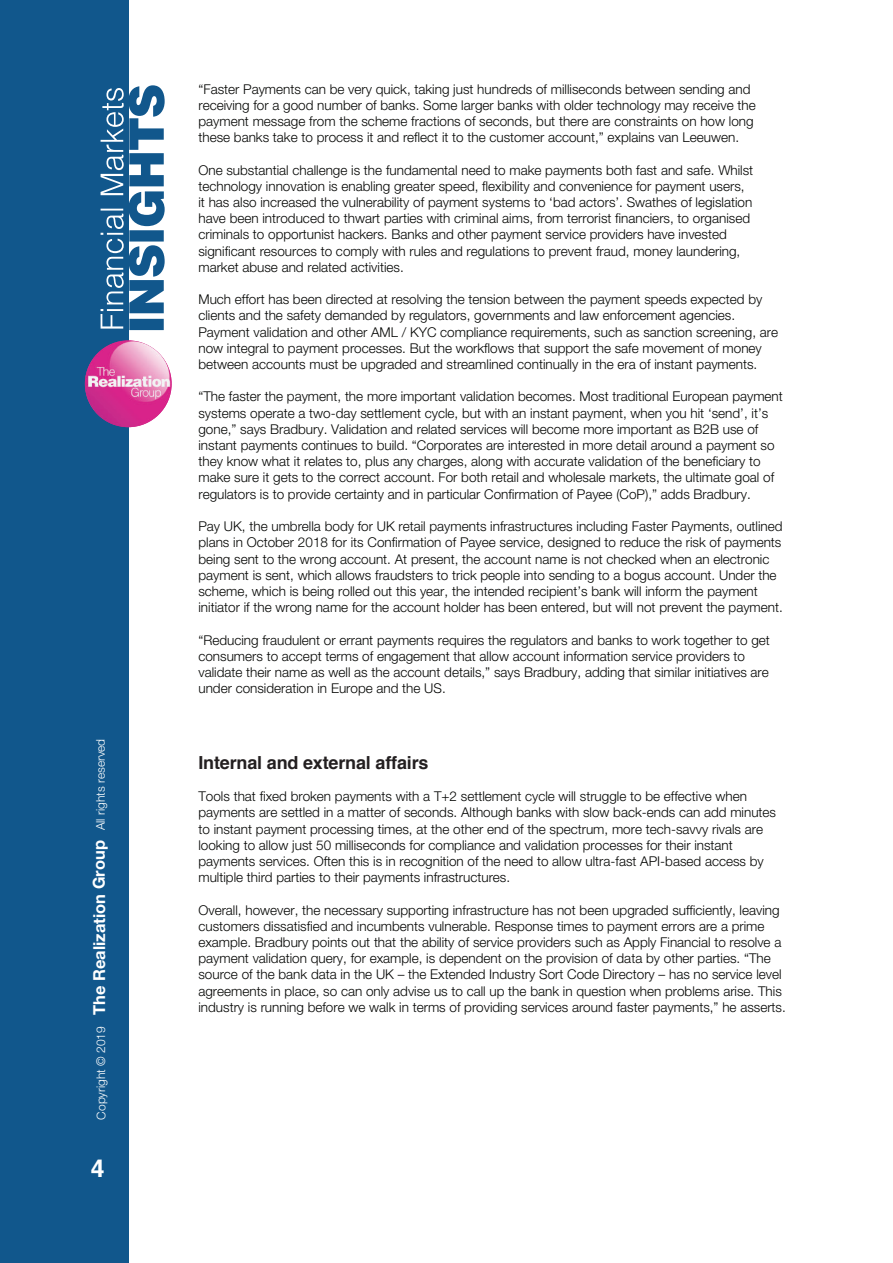
<style>
.page{position:relative;width:893px;height:1263px;background:#fff}
.page>*{position:absolute;margin:0;border:0;box-sizing:border-box;transform-origin:0 0}
.t1{font:700 24.75px "Helvetica";color:#fff}
.t2{font:700 18px "Helvetica";letter-spacing:-.01em;color:#231f20}
.t3{font:300 13.5px/16.2px "Helvetica Neue LT Std";color:#040503}
.t4{font:300 12px "Helvetica Neue LT Std";color:#fff}
.s1{font-weight:700;font-size:16.5px}
</style>
<div class="page">
<div style="left:0;top:0;width:128px;height:1263px;background:#11578c"></div>
<svg style="left:101px;top:85px;width:64px;height:245px"></svg>
<img style="left:85px;top:340px;width:87px;height:87px;border-radius:43px">
<p class="t4" style="left:93px;top:1119px;width:382px;rotate:-90deg">Copyright © 2019 <span class="s1">The Realization Group</span> All rights reserved</p>
<h1 class="t1" style="left:91px;top:1152px;width:15px">4</h1>
<p class="t3" style="left:198px;top:80px;width:559px">“Faster Payments can be very quick, taking just hundreds of milliseconds between sending and receiving for a good number of banks. Some larger banks with older technology may receive the payment message from the scheme fractions of seconds, but there are constraints on how long these banks take to process it and reflect it to the customer account,” explains van Leeuwen.</p>
<p class="t3" style="left:198px;top:161px;width:556px">One substantial challenge is the fundamental need to make payments both fast and safe. Whilst technology innovation is enabling greater speed, flexibility and convenience for payment users, it has also increased the vulnerability of payment systems to ‘bad actors’. Swathes of legislation have been introduced to thwart parties with criminal aims, from terrorist financiers, to organised criminals to opportunist hackers. Banks and other payment service providers have invested significant resources to comply with rules and regulations to prevent fraud, money laundering, market abuse and related activities.</p>
<p class="t3" style="left:198px;top:291px;width:581px">Much effort has been directed at resolving the tension between the payment speeds expected by clients and the safety demanded by regulators, governments and law enforcement agencies.<br>Payment validation and other AML / KYC compliance requirements, such as sanction screening, are now integral to payment processes. But the workflows that support the safe movement of money between accounts must be upgraded and streamlined continually in the era of instant payments.</p>
<p class="t3" style="left:198px;top:388px;width:586px">“The faster the payment, the more important validation becomes. Most traditional European payment systems operate a two-day settlement cycle, but with an instant payment, when you hit ‘send’, it’s gone,” says Bradbury. Validation and related services will become more important as B2B use of instant payments continues to build. “Corporates are interested in more detail around a payment so they know what it relates to, plus any charges, along with accurate validation of the beneficiary to make sure it gets to the correct account. For both retail and wholesale markets, the ultimate goal of regulators is to provide certainty and in particular Confirmation of Payee (CoP),” adds Bradbury.</p>
<p class="t3" style="left:198px;top:518px;width:586px">Pay UK, the umbrella body for UK retail payments infrastructures including Faster Payments, outlined plans in October 2018 for its Confirmation of Payee service, designed to reduce the risk of payments being sent to the wrong account. At present, the account name is not checked when an electronic payment is sent, which allows fraudsters to trick people into sending to a bogus account. Under the scheme, which is being rolled out this year, the intended recipient’s bank will inform the payment initiator if the wrong name for the account holder has been entered, but will not prevent the payment.</p>
<p class="t3" style="left:198px;top:631px;width:573px">“Reducing fraudulent or errant payments requires the regulators and banks to work together to get consumers to accept terms of engagement that allow account information service providers to validate their name as well as the account details,” says Bradbury, adding that similar initiatives are under consideration in Europe and the US.</p>
<h2 class="t2" style="left:198px;top:751px;width:232px">Internal and external affairs</h2>
<p class="t3" style="left:198px;top:788px;width:579px">Tools that fixed broken payments with a T+2 settlement cycle will struggle to be effective when payments are settled in a matter of seconds. Although banks with slow back-ends can add minutes to instant payment processing times, at the other end of the spectrum, more tech-savvy rivals are looking to allow just 50 milliseconds for compliance and validation processes for their instant payments services. Often this is in recognition of the need to allow ultra-fast API-based access by multiple third parties to their payments infrastructures.</p>
<p class="t3" style="left:198px;top:901px;width:589px">Overall, however, the necessary supporting infrastructure has not been upgraded sufficiently, leaving customers dissatisfied and incumbents vulnerable. Response times to payment errors are a prime example. Bradbury points out that the ability of service providers such as Apply Financial to resolve a payment validation query, for example, is dependent on the provision of data by other parties. “The source of the bank data in the UK – the Extended Industry Sort Code Directory – has no service level agreements in place, so can only advise us to call up the bank in question when problems arise. This industry is running before we walk in terms of providing services around faster payments,” he asserts.</p>
</div>
